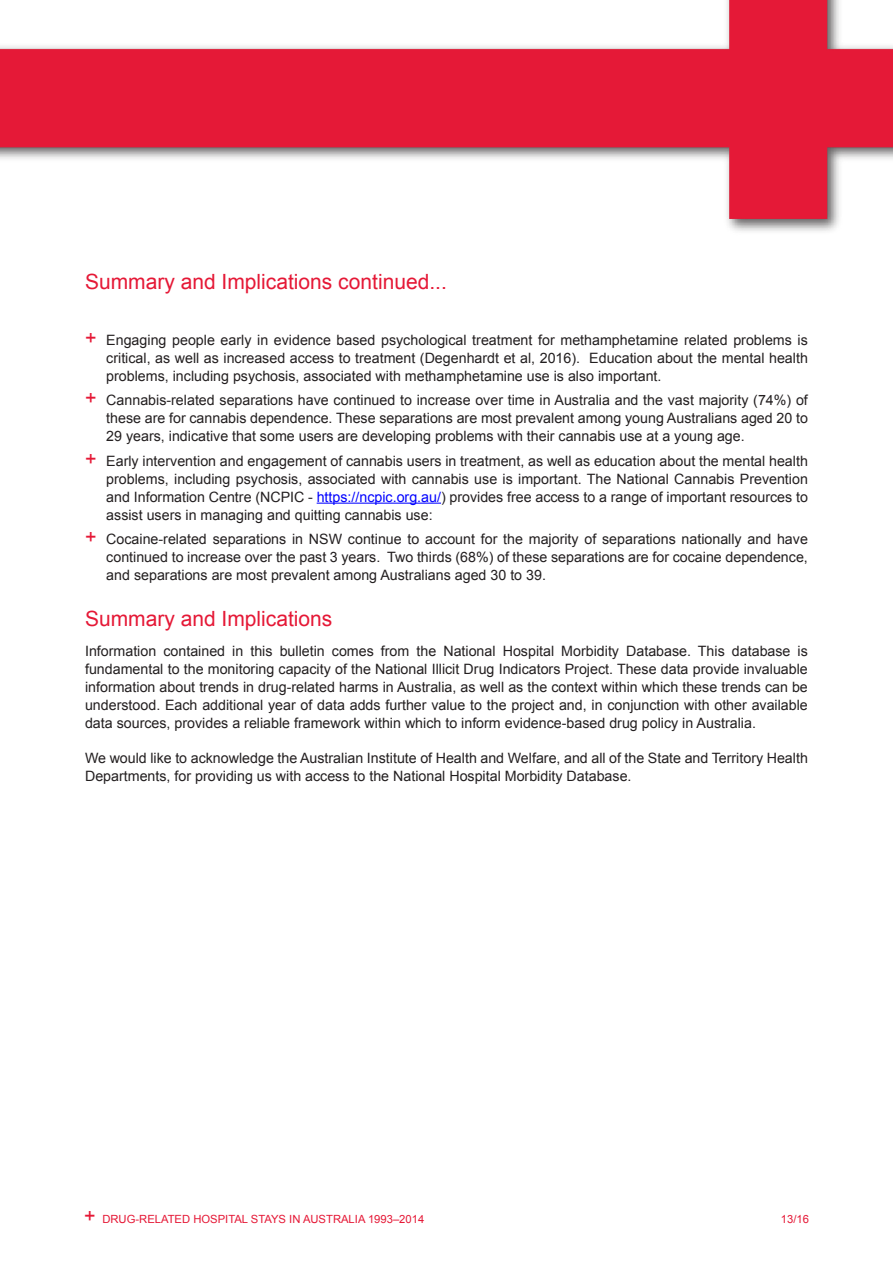
<style>
.page{position:relative;width:893px;height:1263px;background:#fff}
.page>*{position:absolute;margin:0;border:0;box-sizing:border-box;transform-origin:0 0}
._01__Header_1{font:21px "Arial";color:#e51836}
._02__Bullet_1{font:14.25px/18px "Arial";color:#231f20;text-align:justify}
._02__Body{font:14.25px/18px "Arial";color:#231f20;text-align:justify}
.t1{font:11.25px "Arial";color:#e51836}
.s1{font-family:"Arial Narrow";font-size:24px;color:#e51836}
.s2{color:#00f}
.s3{font-family:"Arial Narrow";font-size:24px}
</style>
<div class="page">
<img style="left:0;top:0;width:893px;height:231px">
<hr style="left:317px;top:503px;width:124px;height:1px;background:#00f">
<p class="_01__Header_1" style="left:85px;top:267px;width:363px">Summary and Implications continued...</p>
<p class="_02__Bullet_1" style="left:106px;top:331px;width:703px;text-indent:-21px"><span class="s1">+</span> Engaging people early in evidence based psychological treatment for methamphetamine related problems is critical, as well as increased access to treatment (Degenhardt et al, 2016). Education about the mental health problems, including psychosis, associated with methamphetamine use is also important.</p>
<p class="_02__Bullet_1" style="left:106px;top:391px;width:703px;text-indent:-21px"><span class="s1">+</span> Cannabis-related separations have continued to increase over time in Australia and the vast majority (74%) of these are for cannabis dependence. These separations are most prevalent among young Australians aged 20 to 29 years, indicative that some users are developing problems with their cannabis use at a young age.</p>
<p class="_02__Bullet_1" style="left:106px;top:452px;width:703px;text-indent:-21px"><span class="s1">+</span> Early intervention and engagement of cannabis users in treatment, as well as education about the mental health problems, including psychosis, associated with cannabis use is important. The National Cannabis Prevention and Information Centre (NCPIC - <span class="s2">https://ncpic.org.au/</span>) provides free access to a range of important resources to assist users in managing and quitting cannabis use:</p>
<p class="_02__Bullet_1" style="left:106px;top:530px;width:703px;text-indent:-21px"><span class="s1">+</span> Cocaine-related separations in NSW continue to account for the majority of separations nationally and have continued to increase over the past 3 years. Two thirds (68%) of these separations are for cocaine dependence, and separations are most prevalent among Australians aged 30 to 39.</p>
<p class="_01__Header_1" style="left:85px;top:604px;width:249px">Summary and Implications</p>
<p class="_02__Body" style="left:85px;top:642px;width:724px">Information contained in this bulletin comes from the National Hospital Morbidity Database. This database is fundamental to the monitoring capacity of the National Illicit Drug Indicators Project. These data provide invaluable information about trends in drug-related harms in Australia, as well as the context within which these trends can be understood. Each additional year of data adds further value to the project and, in conjunction with other available data sources, provides a reliable framework within which to inform evidence-based drug policy in Australia.</p>
<p class="_02__Body" style="left:85px;top:749px;width:724px">We would like to acknowledge the Australian Institute of Health and Welfare, and all of the State and Territory Health<br>Departments, for providing us with access to the National Hospital Morbidity Database.</p>
<p class="t1" style="left:84px;top:1212px;width:342px"><span class="s3">+</span> DRUG-RELATED HOSPITAL STAYS IN AUSTRALIA 1993–2014</p>
<p class="t1" style="left:781px;top:1212px;width:30px">13/16</p>
</div>
